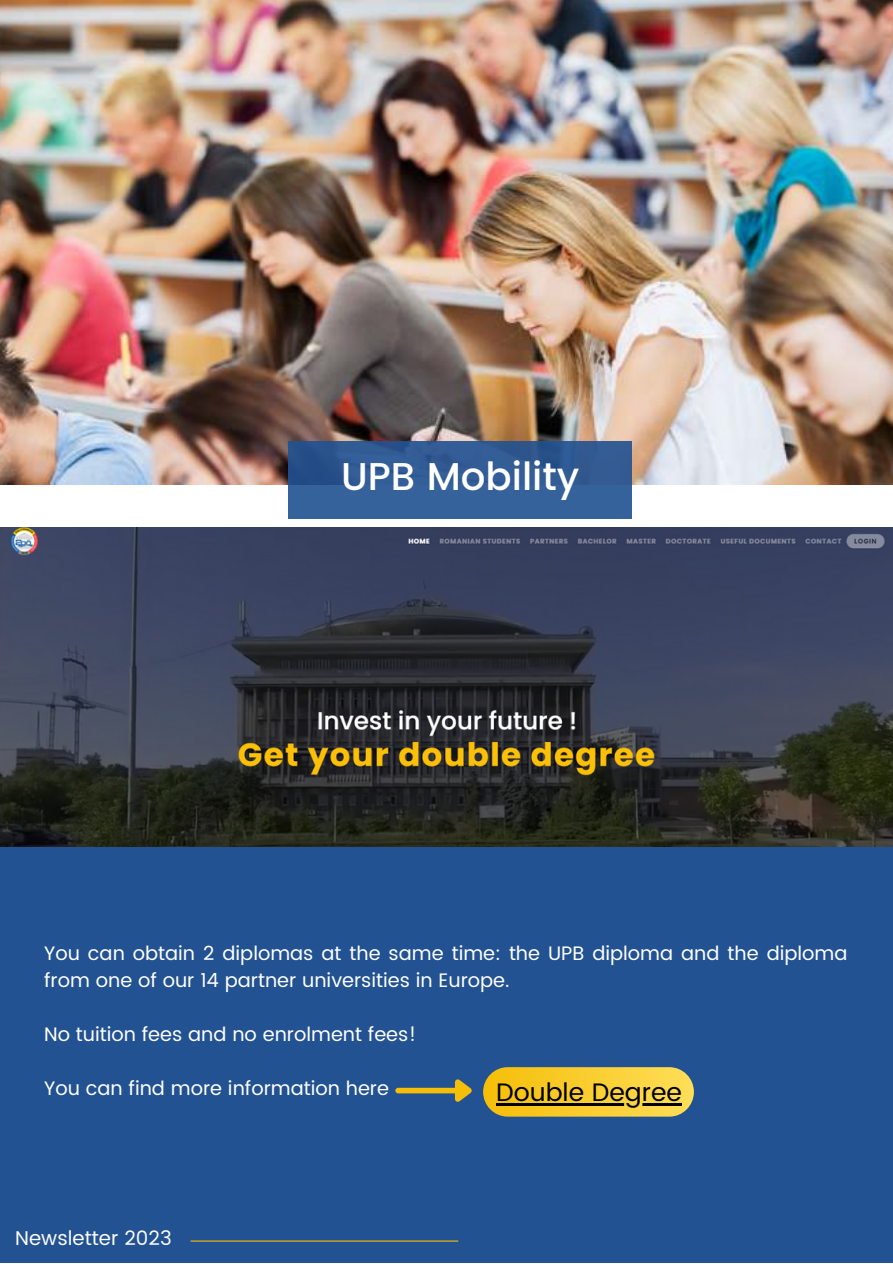
<style>
.page{position:relative;width:893px;height:1264px;background:#fff}
.page>*{position:absolute;margin:0;border:0;box-sizing:border-box;transform-origin:0 0}
.t1{font:500 38.7px "Poppins";color:#fff}
.t2{font:25.2px "Poppins";color:#000}
.t3{font:19.95px "Poppins";color:#fbfbfc}
.t4{font:19.5px/27px "Poppins";color:#fff}
</style>
<div class="page">
<img style="left:0;top:0;width:892px;height:484px">
<svg style="left:288px;top:441px;width:343px;height:78px;background:#325c96"></svg>
<img style="left:0;top:527px;width:892px;height:319px">
<div style="left:0;top:846px;width:892px;height:416px;background:#225292"></div>
<div style="left:398px;top:1087px;width:57px;height:6px;background:#f5be09"></div>
<svg style="left:450px;top:1079px;width:22px;height:23px"></svg>
<svg style="left:483px;top:1067px;width:210px;height:49px;background:#f4c92f"></svg>
<hr style="left:496px;top:1102px;width:185px;height:3px;background:#000">
<hr style="left:190px;top:1240px;width:268px;height:1px;background:#f5be09">
<p class="t1" style="left:341px;top:453px;width:240px">UPB Mobility</p>
<p class="t4" style="left:44px;top:939px;width:804px">You can obtain 2 diplomas at the same time: the UPB diploma and the diploma from one of our 14 partner universities in Europe.</p>
<p class="t4" style="left:44px;top:1020px;width:373px">No tuition fees and no enrolment fees!</p>
<p class="t4" style="left:44px;top:1074px;width:346px">You can find more information here</p>
<p class="t2" style="left:496px;top:1077px;width:187px">Double Degree</p>
<p class="t3" style="left:15px;top:1226px;width:158px">Newsletter 2023</p>
</div>
